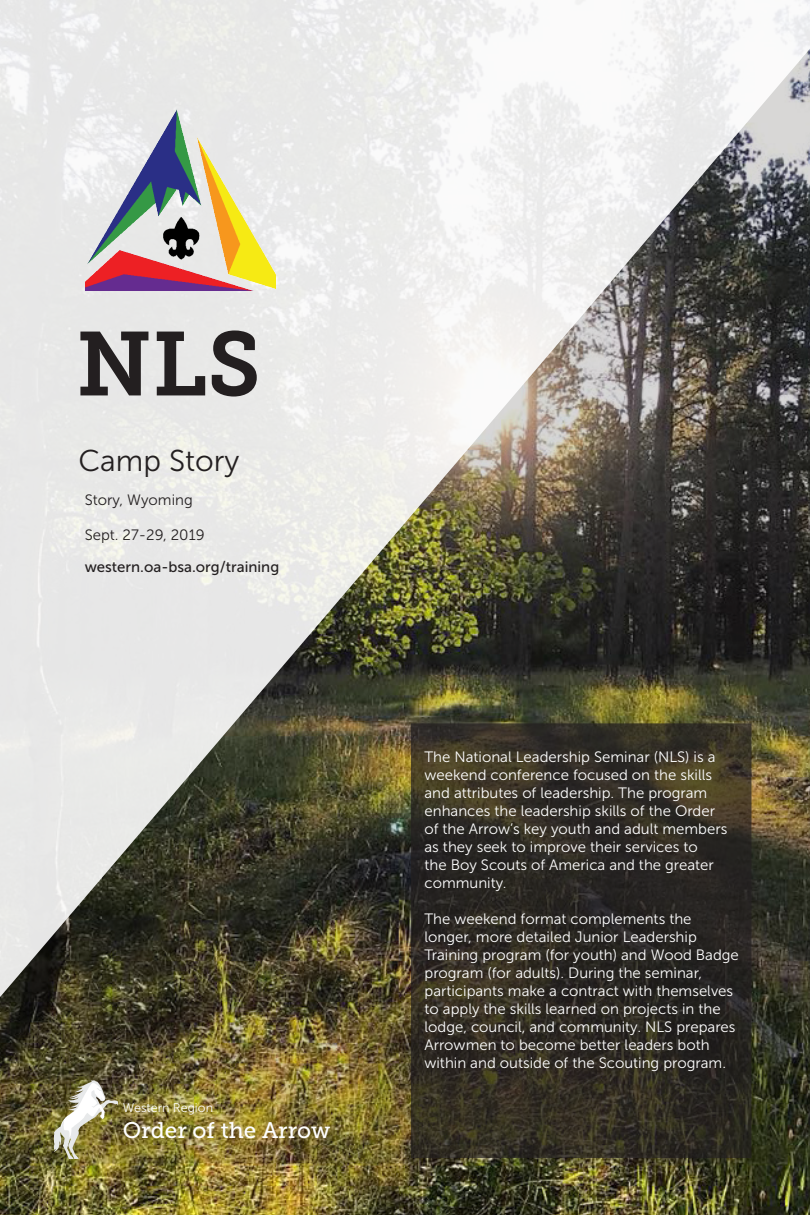
<style>
.page{position:relative;width:810px;height:1215px;background:#fff}
.page>*{position:absolute;margin:0;border:0;box-sizing:border-box;transform-origin:0 0}
.t1{font:90px "Museo Slab 700";color:#231f20}
.t2{font:30px "Museo Sans 300";color:#231f20}
.t3{font:22.5px "Museo Slab 500";color:#fff}
.t4{font:15px/18px "Museo Sans 300";color:#fff}
.t5{font:15px "Museo Sans 300";color:#231f20}
.t6{font:15px "Museo Sans 500";color:#231f20}
.t7{font:12.5px "Museo Sans 300";color:#fff}
</style>
<div class="page">
<img style="left:0;top:1164px;width:810px;height:51px">
<img style="left:2px;top:1018px;width:806px;height:144px">
<img style="left:0;top:0;width:810px;height:1018px">
<img style="left:55px;top:1081px;width:62px;height:77px">
<img style="left:85px;top:110px;width:191px;height:181px">
<svg style="left:413px;top:725px;width:336px;height:431px;background:#302b23"></svg>
<div style="left:411px;top:723px;width:340px;height:435px;border:1px solid #231f20"></div>
<p class="t1" style="left:76px;top:313px;width:187px">NLS</p>
<p class="t2" style="left:78px;top:444px;width:163px">Camp Story</p>
<p class="t5" style="left:85px;top:491px;width:110px">Story, Wyoming</p>
<p class="t5" style="left:85px;top:527px;width:121px">Sept. 27-29, 2019</p>
<p class="t6" style="left:85px;top:558px;width:196px">western.oa-bsa.org/training</p>
<p class="t7" style="left:123px;top:1101px;width:92px">Western Region</p>
<p class="t3" style="left:123px;top:1118px;width:209px">Order of the Arrow</p>
<p class="t4" style="left:425px;top:748px;width:304px">The National Leadership Seminar (NLS) is a weekend conference focused on the skills and attributes of leadership. The program enhances the leadership skills of the Order of the Arrow’s key youth and adult members as they seek to improve their services to<br>the Boy Scouts of America and the greater community.</p>
<p class="t4" style="left:425px;top:910px;width:316px">The weekend format complements the longer, more detailed Junior Leadership Training program (for youth) and Wood Badge program (for adults). During the seminar, participants make a contract with themselves to apply the skills learned on projects in the lodge, council, and community. NLS prepares Arrowmen to become better leaders both within and outside of the Scouting program.</p>
</div>
